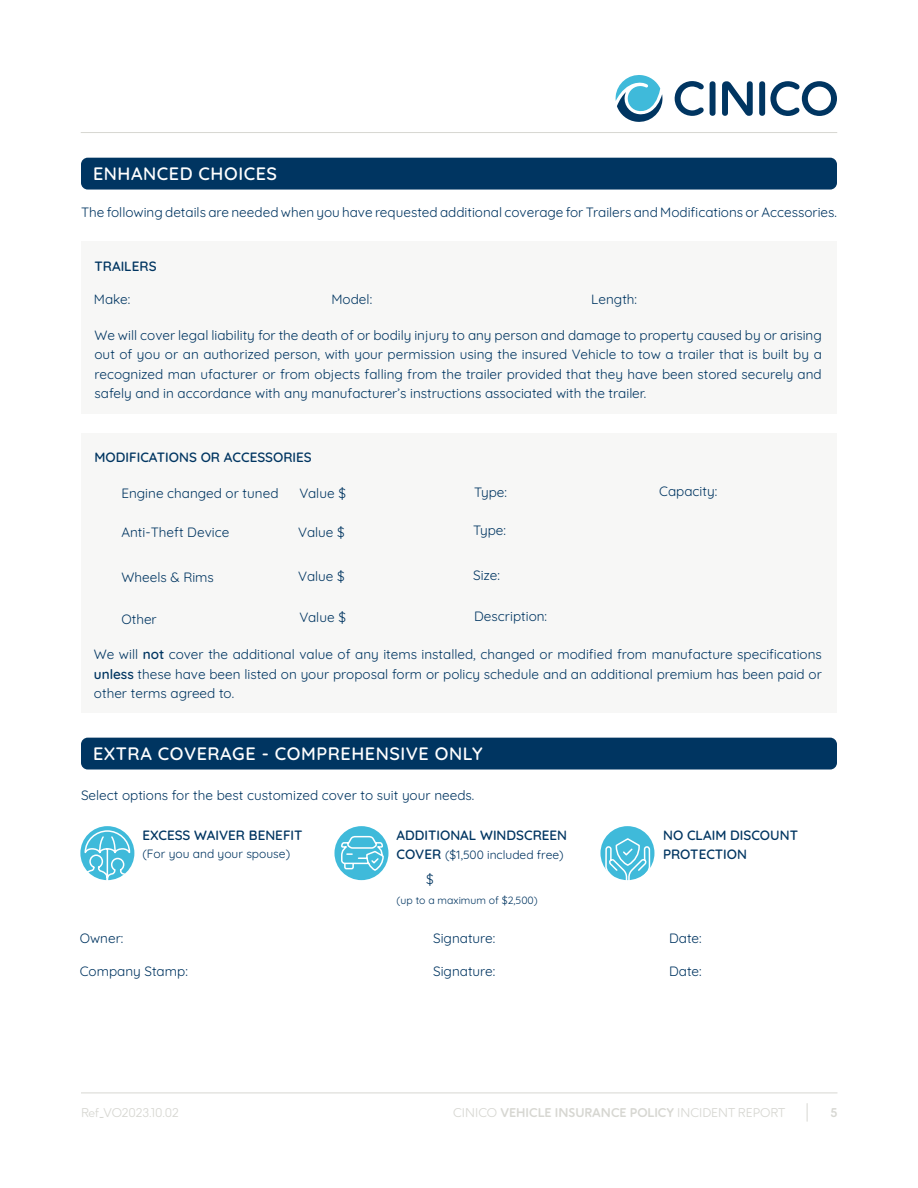
<style>
.page{position:relative;width:918px;height:1188px;background:#fff}
.page>*{position:absolute;margin:0;border:0;box-sizing:border-box;transform-origin:0 0}
.t1{font:600 18px "Quicksand";letter-spacing:.03em;color:#fff}
.t2{font:13.5px/19.5px "Quicksand";color:#003561;text-align:justify}
.t3{font:600 13.5px/19.5px "Quicksand";color:#003561}
.t4{font:12px "Quicksand";color:#003561}
.t5{font:700 12px "F37 Ginger Rounded Trial";color:#d7d7d2}
.t6{font:300 12px "F37 Ginger Rounded Trial";color:#d7d7d2}
.t7{font:10.5px "Quicksand";color:#003561}
.s1{font-weight:600}
.s2{font-weight:600;font-size:13.5px}
.s3{font-family:"a Another Tag";font-weight:400}
.s4{font-weight:300}
</style>
<div class="page">
<svg style="left:674px;top:81px;width:30px;height:35px"></svg>
<div style="left:710px;top:81px;width:6px;height:35px;background:#003561;border-radius:3px"></div>
<svg style="left:722px;top:81px;width:31px;height:35px"></svg>
<div style="left:759px;top:81px;width:6px;height:35px;background:#003561;border-radius:3px"></div>
<svg style="left:770px;top:81px;width:67px;height:35px"></svg>
<svg style="left:616px;top:75px;width:47px;height:47px"></svg>
<hr style="left:81px;top:1093px;width:756px;height:1px;background:#d7d7d2">
<svg style="left:807px;top:1103px;width:1px;height:19px"></svg>
<hr style="left:81px;top:132px;width:756px;height:1px;background:#d7d7d2">
<div style="left:81px;top:158px;width:756px;height:32px;background:#003561;border-radius:7px"></div>
<div style="left:81px;top:242px;width:756px;height:172px;background:#f7f7f6"></div>
<div style="left:81px;top:433px;width:756px;height:280px;background:#f7f7f6"></div>
<div style="left:81px;top:738px;width:756px;height:32px;background:#003561;border-radius:7px"></div>
<div style="left:80px;top:826px;width:54px;height:54px;background:#3fbada;border-radius:50%"></div>
<svg style="left:84px;top:830px;width:47px;height:51px"></svg>
<div style="left:600px;top:826px;width:54px;height:54px;background:#3fbada;border-radius:50%"></div>
<svg style="left:605px;top:737px;width:46px;height:144px"></svg>
<div style="left:334px;top:826px;width:54px;height:54px;background:#3fbada;border-radius:50%"></div>
<svg style="left:340px;top:835px;width:45px;height:37px"></svg>
<h1 class="t1" style="left:93px;top:160px;width:186px">ENHANCED CHOICES</h1>
<p class="t2" style="left:81px;top:201px;width:758px">The following details are needed when you have requested additional coverage for Trailers and Modifications or Accessories.</p>
<p class="t3" style="left:94px;top:255px;width:64px">TRAILERS</p>
<p class="t2" style="left:94px;top:288px;width:38px">Make:</p>
<p class="t2" style="left:331px;top:288px;width:42px">Model:</p>
<p class="t2" style="left:591px;top:288px;width:47px">Length:</p>
<p class="t2" style="left:94px;top:324px;width:729px">We will cover legal liability for the death of or bodily injury to any person and damage to property caused by or arising out of you or an authorized person, with your permission using the insured Vehicle to tow a trailer that is built by a recognized man ufacturer or from objects falling from the trailer provided that they have been stored securely and safely and in accordance with any manufacturer’s instructions associated with the trailer.</p>
<p class="t3" style="left:94px;top:446px;width:219px">MODIFICATIONS OR ACCESSORIES</p>
<p class="t2" style="left:121px;top:482px;width:159px">Engine changed or tuned</p>
<p class="t2" style="left:299px;top:482px;width:48px">Value $</p>
<p class="t2" style="left:474px;top:481px;width:34px">Type:</p>
<p class="t2" style="left:659px;top:480px;width:60px">Capacity:</p>
<p class="t2" style="left:121px;top:521px;width:109px">Anti-Theft Device</p>
<p class="t2" style="left:298px;top:521px;width:48px">Value $</p>
<p class="t2" style="left:473px;top:520px;width:34px">Type:</p>
<p class="t2" style="left:121px;top:566px;width:94px">Wheels &amp; Rims</p>
<p class="t2" style="left:298px;top:565px;width:48px">Value $</p>
<p class="t2" style="left:473px;top:564px;width:28px">Size:</p>
<p class="t2" style="left:121px;top:608px;width:37px">Other</p>
<p class="t2" style="left:299px;top:606px;width:48px">Value $</p>
<p class="t2" style="left:474px;top:605px;width:74px">Description:</p>
<p class="t2" style="left:94px;top:644px;width:730px">We will <span class="s1">not</span> cover the additional value of any items installed, changed or modified from manufacture specifications <span class="s1">unless</span> these have been listed on your proposal form or policy schedule and an additional premium has been paid or other terms agreed to.</p>
<h1 class="t1" style="left:93px;top:740px;width:391px">EXTRA COVERAGE - COMPREHENSIVE ONLY</h1>
<p class="t2" style="left:81px;top:784px;width:395px">Select options for the best customized cover to suit your needs.</p>
<p class="t3" style="left:142px;top:824px;width:162px">EXCESS WAIVER BENEFIT</p>
<p class="t4" style="left:142px;top:844px;width:149px">(For you and your spouse)</p>
<p class="t2" style="left:80px;top:927px;width:45px">Owner:</p>
<p class="t2" style="left:80px;top:960px;width:110px">Company Stamp:</p>
<p class="t3" style="left:397px;top:824px;width:172px">ADDITIONAL WINDSCREEN</p>
<p class="t4" style="left:397px;top:846px;width:169px"><span class="s2">COVER</span> ($1,500 included free)</p>
<p class="t7" style="left:397px;top:892px;width:143px">(up to a maximum of $2,500)</p>
<p class="t2" style="left:426px;top:869px;width:9px">$</p>
<p class="t2" style="left:433px;top:927px;width:64px">Signature:</p>
<p class="t2" style="left:433px;top:960px;width:64px">Signature:</p>
<p class="t3" style="left:663px;top:824px;width:136px">NO CLAIM DISCOUNT<br>PROTECTION</p>
<p class="t2" style="left:669px;top:927px;width:34px">Date:</p>
<p class="t2" style="left:669px;top:960px;width:34px">Date:</p>
<p class="t6" style="left:81px;top:1108px;width:99px">Ref<span class="s3">_</span>VO2023.10.02</p>
<p class="t5" style="left:453px;top:1108px;width:334px"><span class="s4">CINICO</span> VEHICLE INSURANCE POLICY <span class="s4">INCIDENT REPORT</span></p>
<p class="t5" style="left:831px;top:1108px;width:8px">5</p>
</div>
